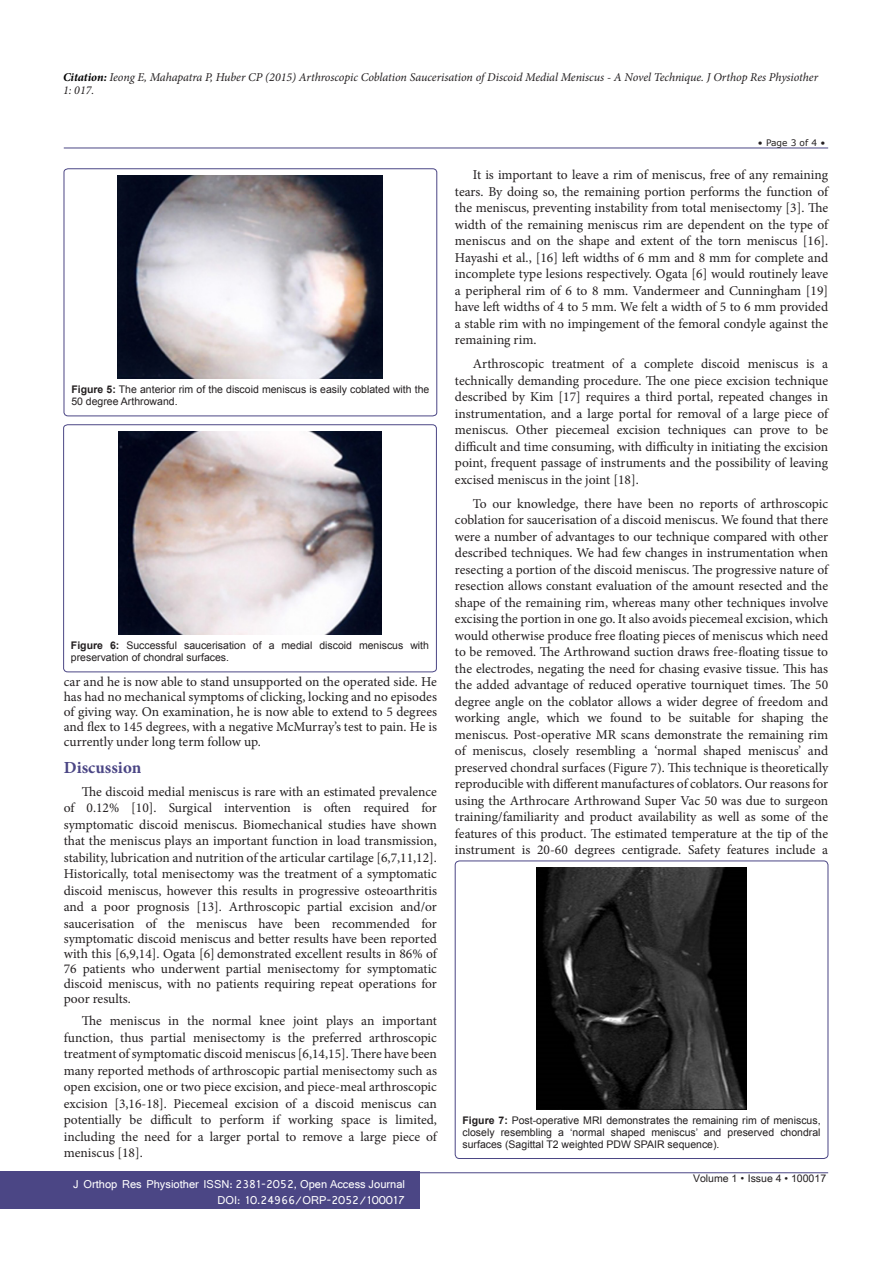
<style>
.page{position:relative;width:893px;height:1263px;background:#fff}
.page>*{position:absolute;margin:0;border:0;box-sizing:border-box;transform-origin:0 0}
.Headdings{font:700 16.95px "Minion Pro";color:#4b4685}
.Text{font:13.5px/16.5px "Minion Pro";color:#231f20;text-align:justify}
.t1{font:italic 12px/13.5px "Minion Pro";letter-spacing:-.005em;color:#231f20}
.t2{font:12px/16.5px "Shruti";color:#fff;text-align:right}
.Legend{font:10.5px/12px "Arial";color:#231f20}
.t3{font:10.5px "Arial Unicode MS";color:#231f20}
.t4{font:9px "MS Reference Sans Serif";color:#231f20}
.s1{font-weight:700;color:#000}
.s2{font-weight:700}
.s3{font-family:"Batang"}
</style>
<div class="page">
<hr style="left:64px;top:148px;width:764px;height:1px;background:#4b4685">
<hr style="left:64px;top:1172px;width:764px;height:1px;background:#4b4685">
<div style="left:0;top:1171px;width:419px;height:38px;background:#4b4685"></div>
<svg style="left:64px;top:168px;width:373px;height:248px"></svg>
<svg style="left:63px;top:424px;width:374px;height:248px"></svg>
<div style="left:455px;top:861px;width:373px;height:298px;border:1px solid #4b4685;border-radius:4px"></div>
<img style="left:118px;top:176px;width:265px;height:202px">
<img style="left:119px;top:432px;width:262px;height:202px">
<img style="left:537px;top:868px;width:209px;height:241px">
<p class="t1" style="left:63px;top:70px;width:757px"><span class="s1">Citation:</span> Ieong E, Mahapatra P, Huber CP (2015) Arthroscopic Coblation Saucerisation of Discoid Medial Meniscus - A Novel Technique. J Orthop Res Physiother<br>1: 017.</p>
<p class="Legend" style="left:71px;top:383px;width:360px"><span class="s2">Figure 5:</span> The anterior rim of the discoid meniscus is easily coblated with the<br>50 degree Arthrowand.</p>
<p class="Legend" style="left:71px;top:640px;width:360px"><span class="s2">Figure 6:</span> Successful saucerisation of a medial discoid meniscus with preservation of chondral surfaces.</p>
<p class="Text" style="left:64px;top:675px;width:375px;line-height:15px">car and he is now able to stand unsupported on the operated side. He has had no mechanical symptoms of clicking, locking and no episodes of giving way. On examination, he is now able to extend to 5 degrees and flex to 145 degrees, with a negative McMurray’s test to pain. He is currently under long term follow up.</p>
<p class="Headdings" style="left:64px;top:756px;width:79px">Discussion</p>
<p class="Text" style="left:64px;top:783px;width:375px;text-indent:18px">The discoid medial meniscus is rare with an estimated prevalence of 0.12% [10]. Surgical intervention is often required for symptomatic discoid meniscus. Biomechanical studies have shown that the meniscus plays an important function in load transmission, stability, lubrication and nutrition of the articular cartilage [6,7,11,12].<br>Historically, total menisectomy was the treatment of a symptomatic discoid meniscus, however this results in progressive osteoarthritis and a poor prognosis [13]. Arthroscopic partial excision and/or saucerisation of the meniscus have been recommended for</p>
<p class="Text" style="left:64px;top:931px;width:375px;line-height:15px">symptomatic discoid meniscus and better results have been reported with this [6,9,14]. Ogata [6] demonstrated excellent results in 86% of 76 patients who underwent partial menisectomy for symptomatic discoid meniscus, with no patients requiring repeat operations for poor results.</p>
<p class="Text" style="left:64px;top:1013px;width:375px;text-indent:18px">The meniscus in the normal knee joint plays an important function, thus partial menisectomy is the preferred arthroscopic treatment of symptomatic discoid meniscus [6,14,15]. There have been many reported methods of arthroscopic partial menisectomy such as open excision, one or two piece excision, and piece-meal arthroscopic excision [3,16-18]. Piecemeal excision of a discoid meniscus can potentially be difficult to perform if working space is limited, including the need for a larger portal to remove a large piece of meniscus [18].</p>
<p class="t2" style="left:73px;top:1175px;width:333px">J Orthop Res Physiother ISSN: 2381-2052, Open Access Journal<br>DOI: 10.24966/ORP-2052/100017</p>
<p class="t4" style="left:758px;top:137px;width:69px">• Page 3 of 4 •</p>
<p class="Text" style="left:455px;top:167px;width:375px;text-indent:18px">It is important to leave a rim of meniscus, free of any remaining tears. By doing so, the remaining portion performs the function of the meniscus, preventing instability from total menisectomy [3]. The width of the remaining meniscus rim are dependent on the type of meniscus and on the shape and extent of the torn meniscus [16].<br>Hayashi et al., [16] left widths of 6 mm and 8 mm for complete and incomplete type lesions respectively. Ogata [6] would routinely leave a peripheral rim of 6 to 8 mm. Vandermeer and Cunningham [19] have left widths of 4 to 5 mm. We felt a width of 5 to 6 mm provided a stable rim with no impingement of the femoral condyle against the remaining rim.</p>
<p class="Text" style="left:455px;top:356px;width:375px;text-indent:18px">Arthroscopic treatment of a complete discoid meniscus is a technically demanding procedure. The one piece excision technique described by Kim [17] requires a third portal, repeated changes in instrumentation, and a large portal for removal of a large piece of meniscus. Other piecemeal excision techniques can prove to be difficult and time consuming, with difficulty in initiating the excision point, frequent passage of instruments and the possibility of leaving excised meniscus in the joint [18].</p>
<p class="Text" style="left:455px;top:495px;width:375px;text-indent:18px">To our knowledge, there have been no reports of arthroscopic coblation for saucerisation of a discoid meniscus. We found that there were a number of advantages to our technique compared with other described techniques. We had few changes in instrumentation when resecting a portion of the discoid meniscus. The progressive nature of resection allows constant evaluation of the amount resected and the shape of the remaining rim, whereas many other techniques involve excising the portion in one go. It also avoids piecemeal excision, which would otherwise produce free floating pieces of meniscus which need to be removed. The Arthrowand suction draws free-floating tissue to the electrodes, negating the need for chasing evasive tissue. This has the added advantage of reduced operative tourniquet times. The 50 degree angle on the coblator allows a wider degree of freedom and working angle, which we found to be suitable for shaping the meniscus. Post-operative MR scans demonstrate the remaining rim of meniscus, closely resembling a ‘normal shaped meniscus’ and preserved chondral surfaces (Figure 7). This technique is theoretically reproducible with different manufactures of coblators. Our reasons for using the Arthrocare Arthrowand Super Vac 50 was due to surgeon training/familiarity and product availability as well as some of the features of this product. The estimated temperature at the tip of the instrument is 20-60 degrees centigrade. Safety features include a</p>
<p class="Legend" style="left:463px;top:1115px;width:360px;text-align:justify"><span class="s2">Figure 7:</span> Post-operative MRI demonstrates the remaining rim of meniscus, closely resembling a ‘normal shaped meniscus’ and preserved chondral surfaces (Sagittal T2 weighted PDW SPAIR sequence).</p>
<p class="t3" style="left:693px;top:1170px;width:135px">Volume 1 <span class="s3">•</span> Issue 4 • 100017</p>
</div>
